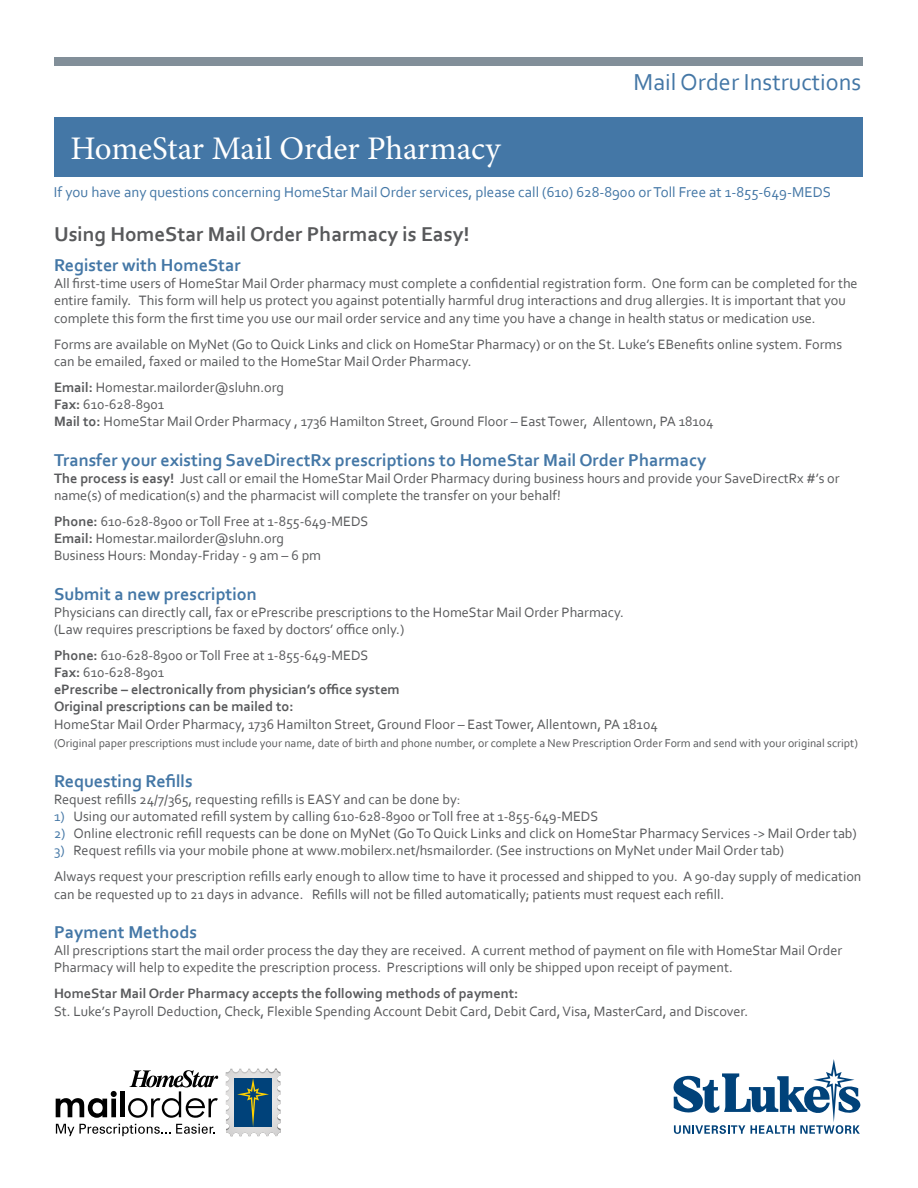
<style>
.page{position:relative;width:918px;height:1188px;background:#fff}
.page>*{position:absolute;margin:0;border:0;box-sizing:border-box;transform-origin:0 0}
.t1{font:33px "Minion Pro";letter-spacing:-.005em;color:#fff}
.t2{font:24.15px "Corbel";color:#4477a6}
.t3{font:700 21px "Corbel";color:#58595b}
.t4{font:700 18px "Corbel";color:#4477a6}
.t5{font:15px "Corbel";color:#4477a6}
.t6{font:14.25px/17.1px "Corbel";color:#58595b}
.t7{font:700 14.25px/17.1px "Corbel";color:#58595b}
.t8{font:11.85px "Corbel";color:#58595b}
.s1{font-weight:700}
.s2{font-weight:400}
.s3{color:#4477a6}
</style>
<div class="page">
<div style="left:55px;top:117px;width:808px;height:59px;background:#4477a6"></div>
<div style="left:55px;top:58px;width:808px;height:8px;background:#828f99"></div>
<svg style="left:674px;top:1059px;width:186px;height:75px"></svg>
<svg style="left:56px;top:1091px;width:61px;height:27px"></svg>
<hr style="left:120px;top:1091px;width:4px;height:26px;background:#010101">
<svg style="left:128px;top:1070px;width:90px;height:48px"></svg>
<svg style="left:226px;top:1069px;width:55px;height:67px;background:#7a96a6"></svg>
<svg style="left:56px;top:1124px;width:114px;height:12px"></svg>
<svg style="left:176px;top:1124px;width:39px;height:10px"></svg>
<h2 class="t2" style="left:634px;top:67px;width:229px">Mail Order Instructions</h2>
<h1 class="t1" style="left:70px;top:126px;width:432px">HomeStar Mail Order Pharmacy</h1>
<p class="t5" style="left:54px;top:182px;width:779px">If you have any questions concerning HomeStar Mail Order services, please call (610) 628-8900 or Toll Free at 1-855-649-MEDS</p>
<h3 class="t3" style="left:54px;top:221px;width:417px">Using HomeStar Mail Order Pharmacy is Easy!</h3>
<p class="t4" style="left:54px;top:254px;width:188px">Register with HomeStar</p>
<p class="t6" style="left:54px;top:275px;width:805px">All first-time users of HomeStar Mail Order pharmacy must complete a confidential registration form. One form can be completed for the entire family. This form will help us protect you against potentially harmful drug interactions and drug allergies. It is important that you complete this form the first time you use our mail order service and any time you have a change in health status or medication use.</p>
<p class="t6" style="left:54px;top:335px;width:790px">Forms are available on MyNet (Go to Quick Links and click on HomeStar Pharmacy) or on the St. Luke’s EBenefits online system. Forms can be emailed, faxed or mailed to the HomeStar Mail Order Pharmacy.</p>
<p class="t6" style="left:54px;top:378px;width:661px"><span class="s1">Email:</span> Homestar.mailorder@sluhn.org<br><span class="s1">Fax:</span> 610-628-8901<br><span class="s1">Mail to:</span> HomeStar Mail Order Pharmacy , 1736 Hamilton Street, Ground Floor – East Tower, Allentown, PA 18104</p>
<p class="t4" style="left:54px;top:448px;width:654px">Transfer your existing SaveDirectRx prescriptions to HomeStar Mail Order Pharmacy</p>
<p class="t6" style="left:54px;top:469px;width:787px"><span class="s1">The process is easy!</span> Just call or email the HomeStar Mail Order Pharmacy during business hours and provide your SaveDirectRx #’s or name(s) of medication(s) and the pharmacist will complete the transfer on your behalf!</p>
<p class="t6" style="left:54px;top:512px;width:316px"><span class="s1">Phone:</span> 610-628-8900 or Toll Free at 1-855-649-MEDS<br><span class="s1">Email:</span> Homestar.mailorder@sluhn.org<br>Business Hours: Monday-Friday - 9 am – 6 pm</p>
<p class="t4" style="left:54px;top:583px;width:204px">Submit a new prescription</p>
<p class="t6" style="left:54px;top:603px;width:571px">Physicians can directly call, fax or ePrescribe prescriptions to the HomeStar Mail Order Pharmacy. (Law requires prescriptions be faxed by doctors’ office only.)</p>
<p class="t7" style="left:54px;top:646px;width:347px">Phone: <span class="s2">610-628-8900 or Toll Free at 1-855-649-MEDS<br></span>Fax: <span class="s2">610-628-8901<br></span>ePrescribe – electronically from physician’s office system Original prescriptions can be mailed to:</p>
<p class="t6" style="left:54px;top:716px;width:605px">HomeStar Mail Order Pharmacy, 1736 Hamilton Street, Ground Floor – East Tower, Allentown, PA 18104</p>
<p class="t8" style="left:54px;top:736px;width:805px">(Original paper prescriptions must include your name, date of birth and phone number, or complete a New Prescription Order Form and send with your original script)</p>
<p class="t4" style="left:54px;top:770px;width:140px">Requesting Refills</p>
<p class="t6" style="left:54px;top:790px;width:408px">Request refills 24/7/365, requesting refills is EASY and can be done by:</p>
<p class="t6" style="left:54px;top:807px;width:546px"><span class="s3">1)</span> Using our automated refill system by calling 610-628-8900 or Toll free at 1-855-649-MEDS</p>
<p class="t6" style="left:54px;top:825px;width:804px"><span class="s3">2)</span> Online electronic refill requests can be done on MyNet (Go To Quick Links and click on HomeStar Pharmacy Services -&gt; Mail Order tab)</p>
<p class="t6" style="left:54px;top:837px;width:809px;line-height:26.1px"><span class="s3">3)</span> Request refills via your mobile phone at www.mobilerx.net/hsmailorder. (See instructions on MyNet under Mail Order tab)<br>Always request your prescription refills early enough to allow time to have it processed and shipped to you. A 90-day supply of medication</p>
<p class="t6" style="left:54px;top:885px;width:672px">can be requested up to 21 days in advance. Refills will not be filled automatically; patients must request each refill.</p>
<p class="t4" style="left:54px;top:921px;width:145px">Payment Methods</p>
<p class="t6" style="left:54px;top:942px;width:790px">All prescriptions start the mail order process the day they are received. A current method of payment on file with HomeStar Mail Order<br>Pharmacy will help to expedite the prescription process. Prescriptions will only be shipped upon receipt of payment.</p>
<p class="t7" style="left:54px;top:985px;width:466px">HomeStar Mail Order Pharmacy accepts the following methods of payment:</p>
<p class="t6" style="left:54px;top:1002px;width:696px">St. Luke’s Payroll Deduction, Check, Flexible Spending Account Debit Card, Debit Card, Visa, MasterCard, and Discover.</p>
</div>
